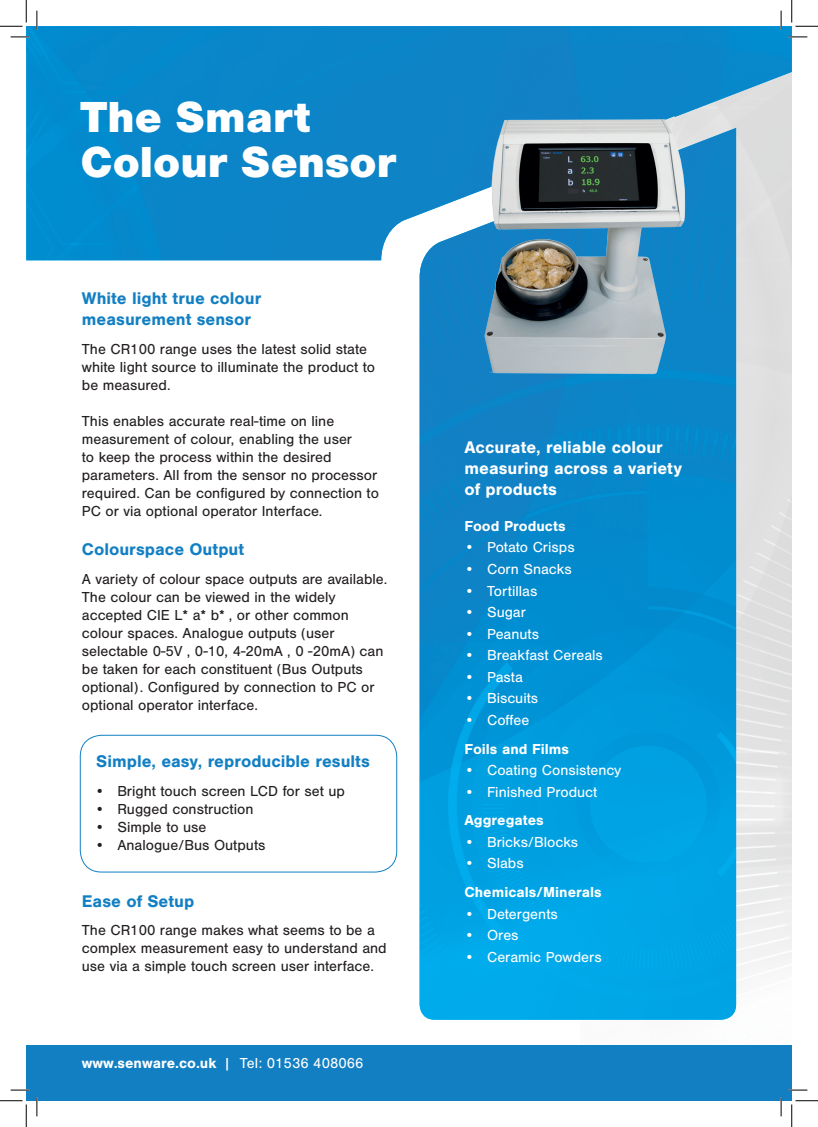
<style>
.page{position:relative;width:818px;height:1127px;background:#fff}
.page>*{position:absolute;margin:0;border:0;box-sizing:border-box;transform-origin:0 0}
.t1{font:900 45px/45px "Nimbus San";color:#fff}
.t2{font:700 17.5px/21px "Nimbus San";color:#127fc3}
.t3{font:700 17.5px/21px "Nimbus San";color:#fff}
.t4{font:15px/18px "Nimbus San";color:#231f20}
.t5{font:15px "Nimbus San";color:#fff}
.t6{font:700 15px "Nimbus San";color:#fff}
.s1{font-weight:400}
</style>
<div class="page">
<img style="left:26px;top:26px;width:766px;height:993px">
<div style="left:80px;top:734px;width:317px;height:138px;border:1px solid #127fc3;border-radius:21px"></div>
<div style="left:26px;top:1044px;width:766px;height:56px;background:#127fc3"></div>
<img style="left:470px;top:105px;width:230px;height:283px">
<svg style="left:11px;top:36px;width:18px;height:2px"></svg>
<svg style="left:788px;top:36px;width:19px;height:2px"></svg>
<svg style="left:11px;top:1089px;width:18px;height:1px"></svg>
<svg style="left:788px;top:1089px;width:19px;height:1px"></svg>
<svg style="left:36px;top:11px;width:2px;height:18px"></svg>
<svg style="left:36px;top:1097px;width:2px;height:18px"></svg>
<svg style="left:780px;top:11px;width:2px;height:18px"></svg>
<svg style="left:780px;top:1097px;width:2px;height:18px"></svg>
<svg style="left:0;top:0;width:27px;height:27px"></svg>
<svg style="left:0;top:1100px;width:27px;height:26px"></svg>
<svg style="left:791px;top:0;width:27px;height:27px"></svg>
<svg style="left:791px;top:1100px;width:27px;height:26px"></svg>
<h1 class="t1" style="left:81px;top:95px;width:318px">The Smart<br>Colour Sensor</h1>
<p class="t2" style="left:82px;top:288px;width:181px">White light true colour measurement sensor</p>
<p class="t4" style="left:82px;top:340px;width:295px">The CR100 range uses the latest solid state white light source to illuminate the product to be measured.</p>
<p class="t4" style="left:82px;top:412px;width:298px">This enables accurate real-time on line measurement of colour, enabling the user<br>to keep the process within the desired parameters. All from the sensor no processor required. Can be configured by connection to PC or via optional operator Interface.</p>
<p class="t2" style="left:82px;top:539px;width:164px">Colourspace Output</p>
<p class="t4" style="left:82px;top:570px;width:307px">A variety of colour space outputs are available.<br>The colour can be viewed in the widely accepted CIE L* a* b* , or other common colour spaces. Analogue outputs (user selectable 0-5V , 0-10, 4-20mA , 0 -20mA) can be taken for each constituent (Bus Outputs optional). Configured by connection to PC or optional operator interface.</p>
<p class="t2" style="left:96px;top:750px;width:275px">Simple, easy, reproducible results</p>
<p class="t4" style="left:95px;top:781px;width:252px">• Bright touch screen LCD for set up</p>
<p class="t4" style="left:95px;top:799px;width:160px">• Rugged construction</p>
<p class="t4" style="left:95px;top:817px;width:113px">• Simple to use</p>
<p class="t4" style="left:95px;top:835px;width:172px">• Analogue/Bus Outputs</p>
<p class="t2" style="left:82px;top:890px;width:114px">Ease of Setup</p>
<p class="t4" style="left:82px;top:921px;width:306px">The CR100 range makes what seems to be a complex measurement easy to understand and use via a simple touch screen user interface.</p>
<p class="t6" style="left:82px;top:1054px;width:283px">www.senware.co.uk <span class="s1">| Tel: 01536 408066</span></p>
<p class="t3" style="left:464px;top:436px;width:219px">Accurate, reliable colour measuring across a variety of products</p>
<p class="t6" style="left:464px;top:517px;width:103px">Food Products</p>
<p class="t5" style="left:464px;top:539px;width:112px">• Potato Crisps</p>
<p class="t5" style="left:464px;top:560px;width:109px">• Corn Snacks</p>
<p class="t5" style="left:464px;top:582px;width:74px">• Tortillas</p>
<p class="t5" style="left:464px;top:603px;width:63px">• Sugar</p>
<p class="t5" style="left:464px;top:625px;width:76px">• Peanuts</p>
<p class="t5" style="left:464px;top:647px;width:140px">• Breakfast Cereals</p>
<p class="t5" style="left:464px;top:668px;width:60px">• Pasta</p>
<p class="t5" style="left:464px;top:690px;width:75px">• Biscuits</p>
<p class="t5" style="left:464px;top:711px;width:66px">• Coffee</p>
<p class="t6" style="left:464px;top:740px;width:106px">Foils and Films</p>
<p class="t5" style="left:464px;top:761px;width:158px">• Coating Consistency</p>
<p class="t5" style="left:464px;top:783px;width:134px">• Finished Product</p>
<p class="t6" style="left:464px;top:811px;width:81px">Aggregates</p>
<p class="t5" style="left:464px;top:833px;width:115px">• Bricks/Blocks</p>
<p class="t5" style="left:464px;top:855px;width:61px">• Slabs</p>
<p class="t6" style="left:464px;top:883px;width:139px">Chemicals/Minerals</p>
<p class="t5" style="left:464px;top:905px;width:95px">• Detergents</p>
<p class="t5" style="left:464px;top:926px;width:56px">• Ores</p>
<p class="t5" style="left:464px;top:948px;width:139px">• Ceramic Powders</p>
</div>
